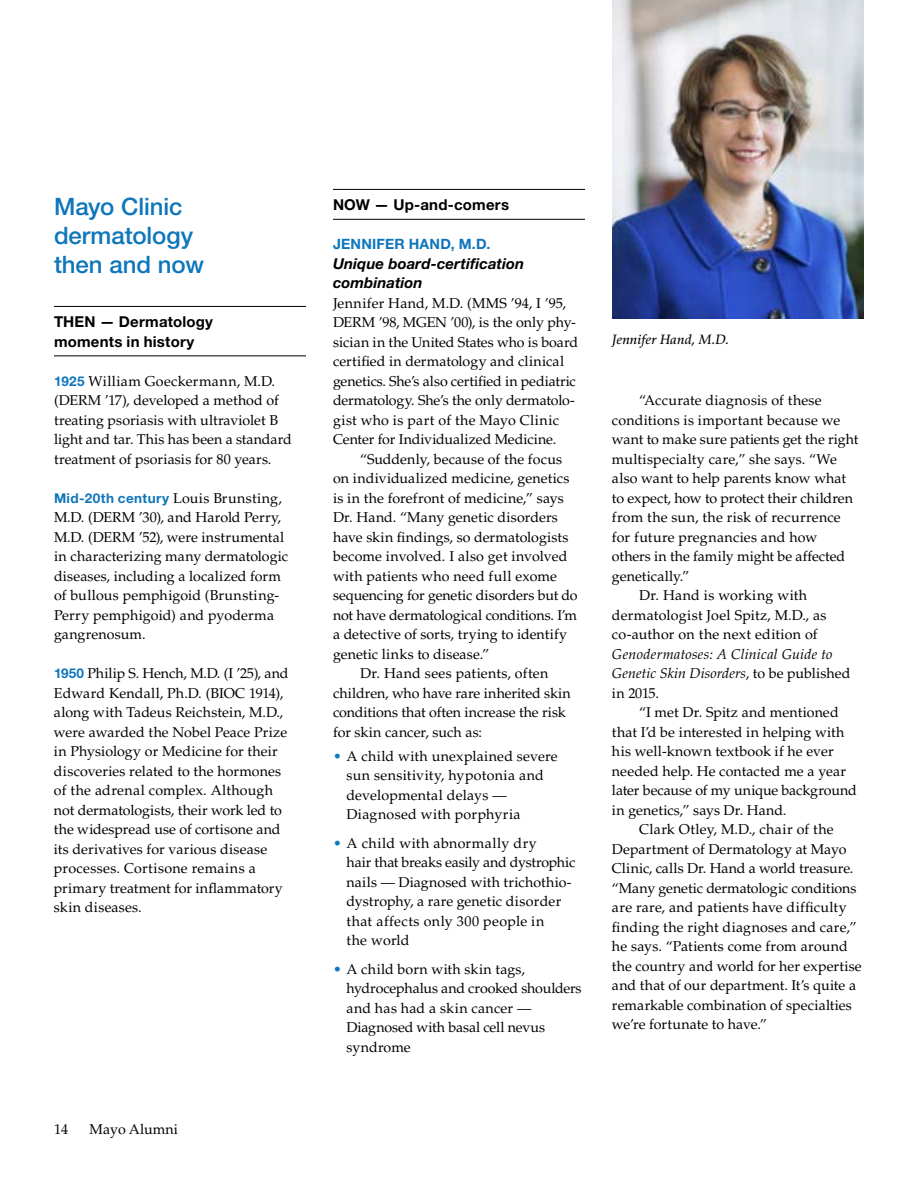
<style>
.page{position:relative;width:918px;height:1188px;background:#fff}
.page>*{position:absolute;margin:0;border:0;box-sizing:border-box;transform-origin:0 0}
.t1{font:500 24px/28.8px "Helvetica Neue LT Std";letter-spacing:-.005em;color:#0e76bb}
.t2{font:700 15px/19.5px "Helvetica Neue LT Std";letter-spacing:.015em;color:#000}
.t3{font:italic 700 15px/19.5px "Helvetica Neue LT Std";letter-spacing:.005em;color:#000}
.t4{font:14.25px/19.5px "Palatino LT Std";letter-spacing:.005em;color:#000}
.t5{font:italic 14.25px/19.5px "Palatino LT Std";letter-spacing:.01em;color:#000}
.t6{font:14.25px "Palatino LT Std";letter-spacing:.025em;color:#000}
.t7{font:700 14.25px "Helvetica Neue LT Std";letter-spacing:.015em;color:#0e76bb}
.t8{font:700 13.5px "Helvetica Neue LT Std";letter-spacing:.03em;color:#0e76bb}
.t9{font:italic 500 13.5px "Palatino LT Std";letter-spacing:.005em;color:#000}
.s1{font-family:"Helvetica Neue LT Std";font-weight:700;font-size:13.5px;color:#0e76bb}
.s2{font-family:"Palatino LT Std";font-weight:400;font-size:14.25px;color:#000}
.s3{color:#0e76bb}
.s4{font-style:normal}
</style>
<div class="page">
<hr style="left:54px;top:306px;width:252px;height:1px;background:#000">
<hr style="left:54px;top:355px;width:252px;height:1px;background:#000">
<hr style="left:333px;top:189px;width:252px;height:1px;background:#000">
<hr style="left:333px;top:219px;width:252px;height:1px;background:#000">
<img style="left:612px;top:0;width:252px;height:319px">
<h1 class="t1" style="left:54px;top:192px;width:152px">Mayo Clinic dermatology then and now</h1>
<p class="t2" style="left:54px;top:312px;width:161px">THEN — Dermatology moments in history</p>
<p class="t4" style="left:54px;top:371px;width:239px"><span class="s1">1925</span> William Goeckermann, M.D. (DERM ’17), developed a method of treating psoriasis with ultraviolet B light and tar. This has been a standard treatment of psoriasis for 80 years.</p>
<p class="t8" style="left:54px;top:489px;width:229px">Mid-20th century <span class="s2">Louis Brunsting,</span></p>
<p class="t4" style="left:54px;top:508px;width:236px">M.D. (DERM ’30), and Harold Perry,<br>M.D. (DERM ’52), were instrumental in characterizing many dermatologic diseases, including a localized form of bullous pemphigoid (Brunsting-<br>Perry pemphigoid) and pyoderma gangrenosum.</p>
<p class="t4" style="left:54px;top:664px;width:236px"><span class="s1">1950</span> Philip S. Hench, M.D. (I ’25), and Edward Kendall, Ph.D. (BIOC 1914), along with Tadeus Reichstein, M.D., were awarded the Nobel Peace Prize in Physiology or Medicine for their discoveries related to the hormones of the adrenal complex. Although not dermatologists, their work led to the widespread use of cortisone and its derivatives for various disease processes. Cortisone remains a primary treatment for inflammatory skin diseases.</p>
<p class="t4" style="left:54px;top:1120px;width:16px">14</p>
<p class="t4" style="left:90px;top:1120px;width:90px">Mayo Alumni</p>
<p class="t2" style="left:333px;top:195px;width:178px">NOW — Up-and-comers</p>
<p class="t7" style="left:333px;top:235px;width:159px">JENNIFER HAND, M.D.</p>
<p class="t3" style="left:333px;top:253px;width:193px">Unique board-certification combination</p>
<p class="t4" style="left:333px;top:293px;width:247px">Jennifer Hand, M.D. (MMS ’94, I ’95, DERM ’98, MGEN ’00), is the only phy&shy;sician in the United States who is board certified in dermatology and clinical genetics. She’s also certified in pediatric dermatology. She’s the only dermatolo&shy;gist who is part of the Mayo Clinic Center for Individualized Medicine.</p>
<p class="t4" style="left:360px;top:449px;width:204px">“Suddenly, because of the focus</p>
<p class="t4" style="left:333px;top:469px;width:238px">on individualized medicine, genetics</p>
<p class="t4" style="left:333px;top:488px;width:232px">is in the forefront of medicine,” says</p>
<p class="t4" style="left:333px;top:508px;width:226px">Dr. Hand. “Many genetic disorders</p>
<p class="t4" style="left:333px;top:527px;width:237px">have skin findings, so dermatologists</p>
<p class="t4" style="left:333px;top:547px;width:236px">become involved. I also get involved</p>
<p class="t4" style="left:333px;top:566px;width:226px">with patients who need full exome</p>
<p class="t4" style="left:333px;top:586px;width:246px">sequencing for genetic disorders but do</p>
<p class="t4" style="left:333px;top:605px;width:246px">not have dermatological conditions. I’m</p>
<p class="t4" style="left:333px;top:625px;width:236px">a detective of sorts, trying to identify</p>
<p class="t4" style="left:333px;top:644px;width:158px">genetic links to disease.”</p>
<p class="t6" style="left:360px;top:665px;width:190px">Dr. Hand sees patients, often</p>
<p class="t4" style="left:333px;top:683px;width:239px">children, who have rare inherited skin</p>
<p class="t4" style="left:333px;top:703px;width:234px">conditions that often increase the risk</p>
<p class="t4" style="left:333px;top:722px;width:151px">for skin cancer, such as:</p>
<p class="t4" style="left:346px;top:746px;width:213px;text-indent:-13px"><span class="s3">•</span> A child with unexplained severe sun sensitivity, hypotonia and developmental delays —<br>Diagnosed with porphyria</p>
<p class="t4" style="left:346px;top:833px;width:230px;text-indent:-13px"><span class="s3">•</span> A child with abnormally dry<br>hair that breaks easily and dystrophic nails — Diagnosed with trichothio&shy;dystrophy, a rare genetic disorder that affects only 300 people in<br>the world</p>
<p class="t4" style="left:346px;top:959px;width:237px;text-indent:-13px"><span class="s3">•</span> A child born with skin tags, hydrocephalus and crooked shoulders and has had a skin cancer —<br>Diagnosed with basal cell nevus syndrome</p>
<p class="t9" style="left:612px;top:331px;width:119px">Jennifer Hand, M.D.</p>
<p class="t4" style="left:639px;top:391px;width:184px">“Accurate diagnosis of these</p>
<p class="t4" style="left:612px;top:410px;width:230px">conditions is important because we</p>
<p class="t4" style="left:612px;top:430px;width:248px">want to make sure patients get the right</p>
<p class="t4" style="left:612px;top:449px;width:226px">multispecialty care,” she says. “We</p>
<p class="t4" style="left:612px;top:469px;width:235px">also want to help parents know what</p>
<p class="t4" style="left:612px;top:488px;width:243px">to expect, how to protect their children</p>
<p class="t4" style="left:612px;top:508px;width:230px">from the sun, the risk of recurrence</p>
<p class="t4" style="left:612px;top:527px;width:207px">for future pregnancies and how</p>
<p class="t4" style="left:612px;top:547px;width:235px">others in the family might be affected</p>
<p class="t4" style="left:612px;top:566px;width:79px">genetically.”</p>
<p class="t4" style="left:639px;top:586px;width:170px">Dr. Hand is working with</p>
<p class="t4" style="left:612px;top:605px;width:216px">dermatologist Joel Spitz, M.D., as</p>
<p class="t4" style="left:612px;top:625px;width:207px">co-author on the next edition of</p>
<p class="t5" style="left:612px;top:644px;width:240px">Genodermatoses: A Clinical Guide to<br>Genetic Skin Disorders<span class="s4">, to be published in 2015.</span></p>
<p class="t4" style="left:639px;top:703px;width:201px">“I met Dr. Spitz and mentioned</p>
<p class="t4" style="left:612px;top:722px;width:234px">that I’d be interested in helping with</p>
<p class="t4" style="left:612px;top:742px;width:223px">his well-known textbook if he ever</p>
<p class="t4" style="left:612px;top:761px;width:236px">needed help. He contacted me a year</p>
<p class="t4" style="left:612px;top:781px;width:246px">later because of my unique background</p>
<p class="t4" style="left:612px;top:800px;width:176px">in genetics,” says Dr. Hand.</p>
<p class="t6" style="left:639px;top:821px;width:196px">Clark Otley, M.D., chair of the</p>
<p class="t4" style="left:612px;top:839px;width:236px">Department of Dermatology at Mayo</p>
<p class="t4" style="left:612px;top:859px;width:243px">Clinic, calls Dr. Hand a world treasure.</p>
<p class="t4" style="left:612px;top:878px;width:246px">“Many genetic dermatologic conditions</p>
<p class="t4" style="left:612px;top:898px;width:236px">are rare, and patients have difficulty</p>
<p class="t4" style="left:612px;top:917px;width:246px">finding the right diagnoses and care,”</p>
<p class="t4" style="left:612px;top:937px;width:237px">he says. “Patients come from around</p>
<p class="t4" style="left:612px;top:956px;width:251px">the country and world for her expertise</p>
<p class="t4" style="left:612px;top:976px;width:246px">and that of our department. It’s quite a</p>
<p class="t4" style="left:612px;top:996px;width:241px">remarkable combination of specialties</p>
<p class="t4" style="left:612px;top:1015px;width:157px">we’re fortunate to have.”</p>
</div>
